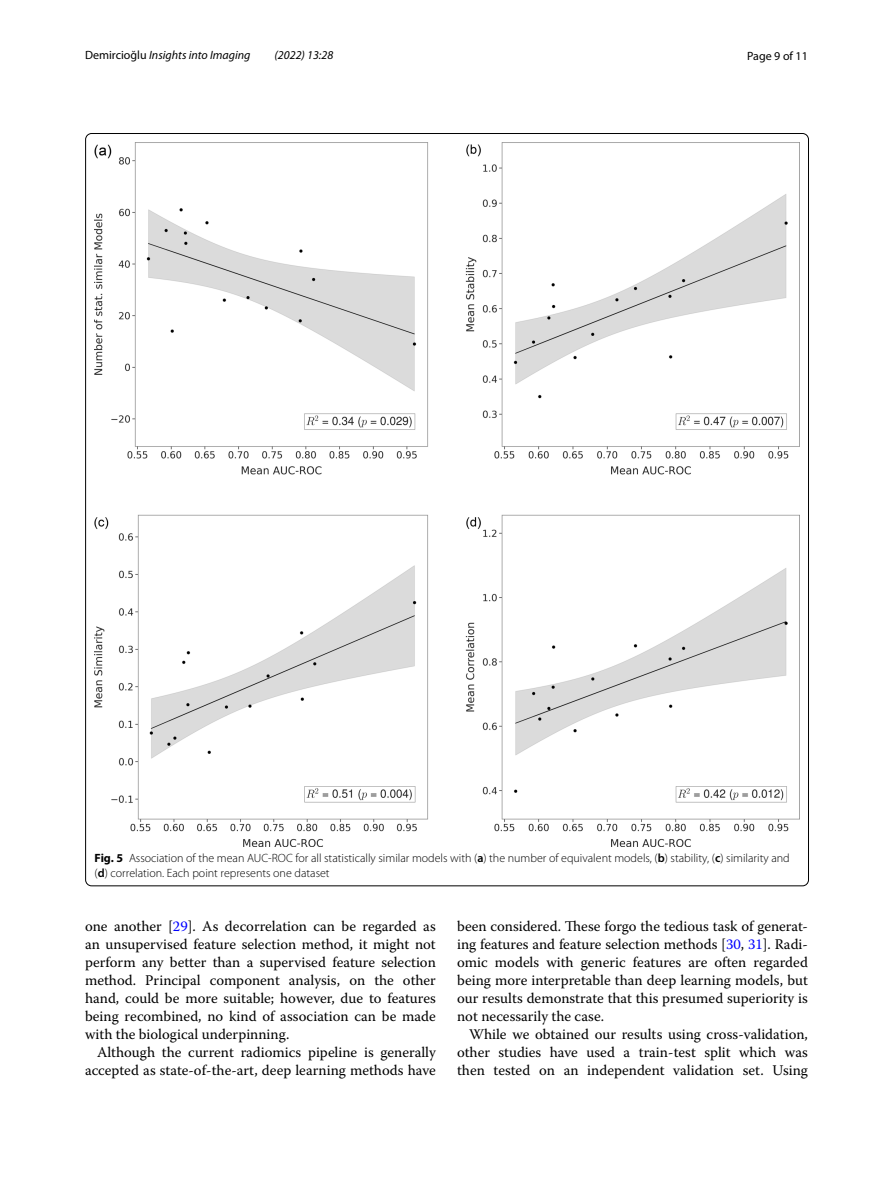
<style>
.page{position:relative;width:893px;height:1187px;background:#fff}
.page>*{position:absolute;margin:0;border:0;box-sizing:border-box;transform-origin:0 0}
.t1{font:14.7px/18px "Warnock Pro";color:#000;text-align:justify}
.t2{font:300 12px/15px "Myriad Pro";color:#000}
.t3{font:italic 12px "Myriad Pro";color:#000}
.t4{font:12px "Myriad Pro";color:#000}
.s1{font-style:normal}
.s2{font-weight:700}
.s3{font-weight:600}
.s4{color:#00f}
</style>
<div class="page">
<img style="left:94px;top:142px;width:706px;height:704px">
<p class="t3" style="left:85px;top:48px;width:167px"><span class="s1">Demircioğlu</span> Insights into Imaging</p>
<p class="t3" style="left:275px;top:48px;width:60px">(2022) 13:28</p>
<p class="t4" style="left:747px;top:48px;width:62px">Page 9 of 11</p>
<p class="t2" style="left:95px;top:850px;width:697px"><span class="s2">Fig. 5</span> Association of the mean AUC-ROC for all statistically similar models with (<span class="s3">a</span>) the number of equivalent models, (<span class="s3">b</span>) stability, (<span class="s3">c</span>) similarity and (<span class="s3">d</span>) correlation. Each point represents one dataset</p>
<p class="t1" style="left:85px;top:916px;width:352px">one another [<span class="s4">29</span>]. As decorrelation can be regarded as an unsupervised feature selection method, it might not perform any better than a supervised feature selection method. Principal component analysis, on the other hand, could be more suitable; however, due to features being recombined, no kind of association can be made with the biological underpinning.</p>
<p class="t1" style="left:85px;top:1042px;width:352px;text-align:right">Although the current radiomics pipeline is generally accepted as state-of-the-art, deep learning methods have</p>
<p class="t1" style="left:457px;top:916px;width:352px">been considered. These forgo the tedious task of generat&shy;ing features and feature selection methods [<span class="s4">30</span>, <span class="s4">31</span>]. Radi&shy;omic models with generic features are often regarded being more interpretable than deep learning models, but our results demonstrate that this presumed superiority is not necessarily the case.</p>
<p class="t1" style="left:457px;top:1024px;width:352px;text-indent:12px">While we obtained our results using cross-validation, other studies have used a train-test split which was then tested on an independent validation set. Using</p>
</div>
